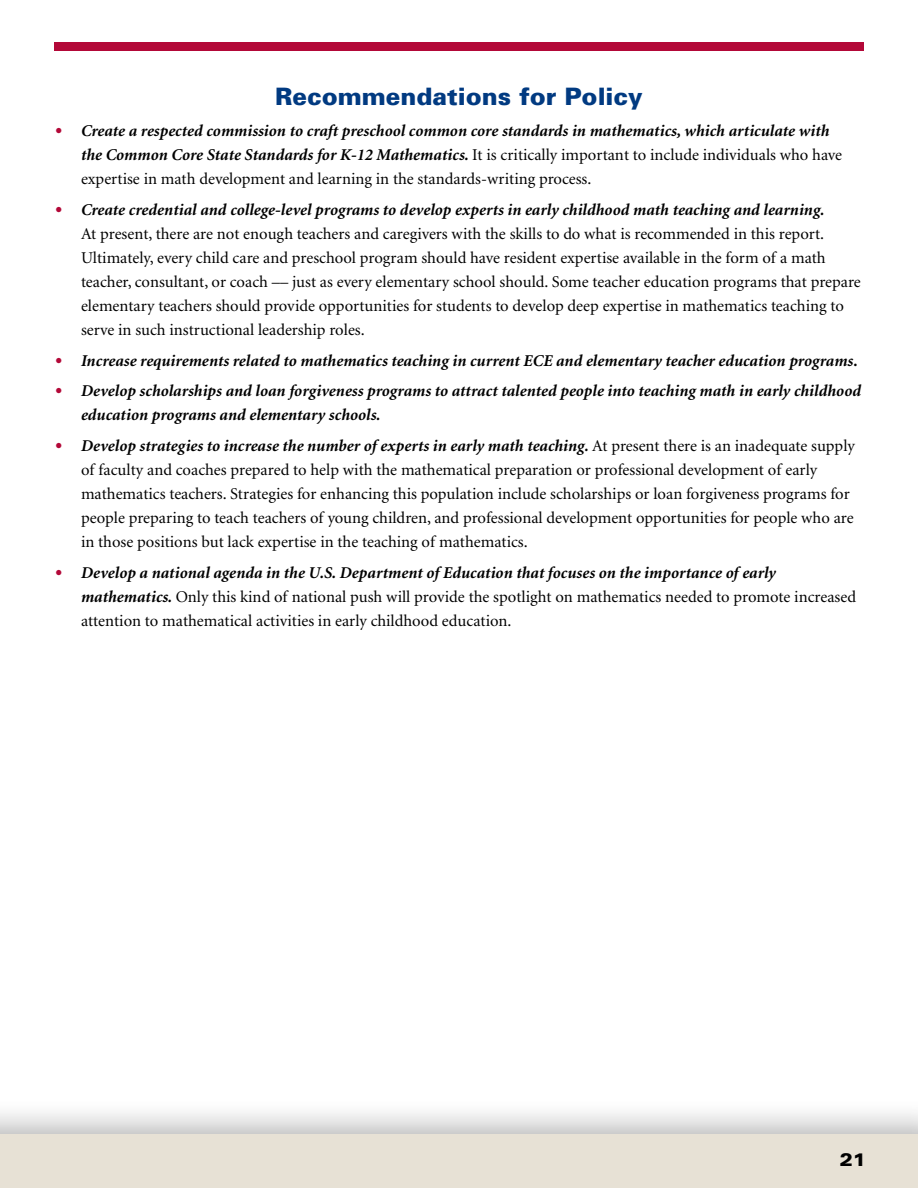
<style>
.page{position:relative;width:918px;height:1188px;background:#fff}
.page>*{position:absolute;margin:0;border:0;box-sizing:border-box;transform-origin:0 0}
.t1{font:900 24px "Univers";color:#013a81}
.t2{font:900 expanded 18px "Univers";color:#000}
.t3{font:16.5px/24px "Minion";color:#000}
.t4{font:italic 700 16.5px/24px "Minion";color:#000}
.s1{font-weight:400;font-size:25.5px;color:#b30838}
.s2{font-weight:400;font-style:normal}
.s3{font-style:italic;font-size:25.5px;color:#b30838}
.s4{font-weight:700;font-style:italic}
.s5{font-style:normal}
</style>
<div class="page">
<div style="left:0;top:1098px;width:918px;height:90px;background:#000;opacity:.3"></div>
<div style="left:0;top:1134px;width:918px;height:54px;background:#e7e1d5"></div>
<div style="left:54px;top:42px;width:810px;height:9px;background:#b30838"></div>
<h1 class="t1" style="left:275px;top:82px;width:369px">Recommendations for Policy</h1>
<p class="t4" style="left:81px;top:119px;width:763px;text-indent:-27px"><span class="s1">•</span> Create a respected commission to craft preschool common core standards in mathematics, which articulate with the Common Core State Standards for K-12 Mathematics. <span class="s2">It is critically important to include individuals who have expertise in math development and learning in the standards-writing process.</span></p>
<p class="t3" style="left:81px;top:198px;width:781px;text-indent:-27px"><span class="s3">•</span> <span class="s4">Create credential and college-level programs to develop experts in early childhood math teaching and learning.<br></span>At present, there are not enough teachers and caregivers with the skills to do what is recommended in this report.<br>Ultimately, every child care and preschool program should have resident expertise available in the form of a math teacher, consultant, or coach –– just as every elementary school should. Some teacher education programs that prepare elementary teachers should provide opportunities for students to develop deep expertise in mathematics teaching to serve in such instructional leadership roles.</p>
<p class="t4" style="left:54px;top:349px;width:805px"><span class="s1">•</span> Increase requirements related to mathematics teaching in current ECE and elementary teacher education programs<span class="s5">.</span></p>
<p class="t4" style="left:81px;top:380px;width:782px;text-indent:-27px"><span class="s1">•</span> Develop scholarships and loan forgiveness programs to attract talented people into teaching math in early childhood education programs and elementary schools.</p>
<p class="t3" style="left:81px;top:434px;width:775px;text-indent:-27px"><span class="s3">•</span> <span class="s4">Develop strategies to increase the number of experts in early math teaching.</span> At present there is an inadequate supply of faculty and coaches prepared to help with the mathematical preparation or professional development of early mathematics teachers. Strategies for enhancing this population include scholarships or loan forgiveness programs for people preparing to teach teachers of young children, and professional development opportunities for people who are in those positions but lack expertise in the teaching of mathematics.</p>
<p class="t3" style="left:81px;top:561px;width:777px;text-indent:-27px"><span class="s3">•</span> <span class="s4">Develop a national agenda in the U.S. Department of Education that focuses on the importance of early mathematics.</span> Only this kind of national push will provide the spotlight on mathematics needed to promote increased attention to mathematical activities in early childhood education.</p>
<p class="t2" style="left:840px;top:1149px;width:28px">21</p>
</div>
